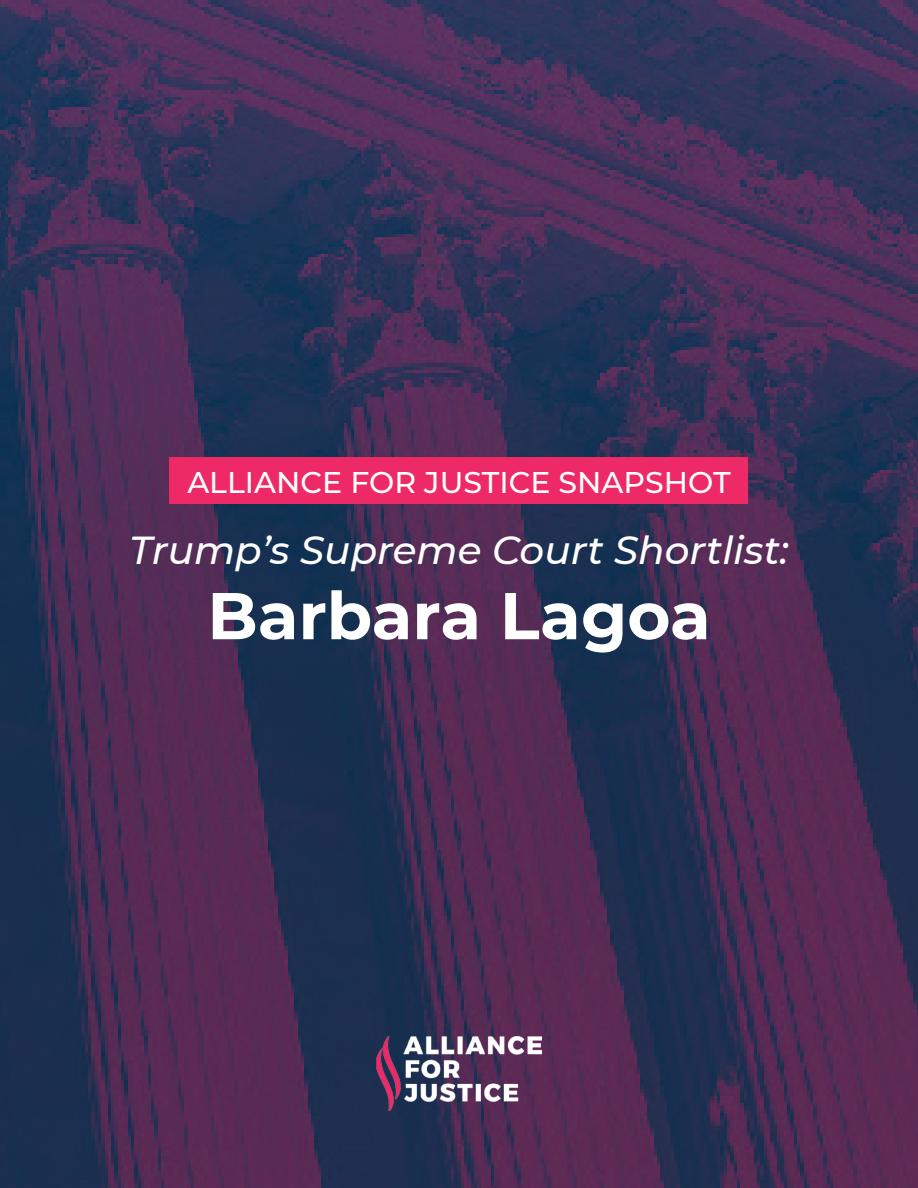
<style>
.page{position:relative;width:918px;height:1188px;background:#fff}
.page>*{position:absolute;margin:0;border:0;box-sizing:border-box;transform-origin:0 0}
.t1{font:700 66px "Montserrat";color:#fff}
.t2{font:italic 500 39px "Montserrat";color:#fff}
.t3{font:500 30px "Montserrat";color:#fff}
</style>
<div class="page">
<img style="left:0;top:0;width:918px;height:1188px">
<img style="left:376px;top:1037px;width:166px;height:74px">
<div style="left:170px;top:457px;width:578px;height:47px;background:#ee2a66"></div>
<p class="t3" style="left:187px;top:462px;width:545px">ALLIANCE FOR JUSTICE SNAPSHOT</p>
<p class="t2" style="left:129px;top:523px;width:661px">Trump’s Supreme Court Shortlist:</p>
<h1 class="t1" style="left:207px;top:568px;width:505px">Barbara Lagoa</h1>
</div>
